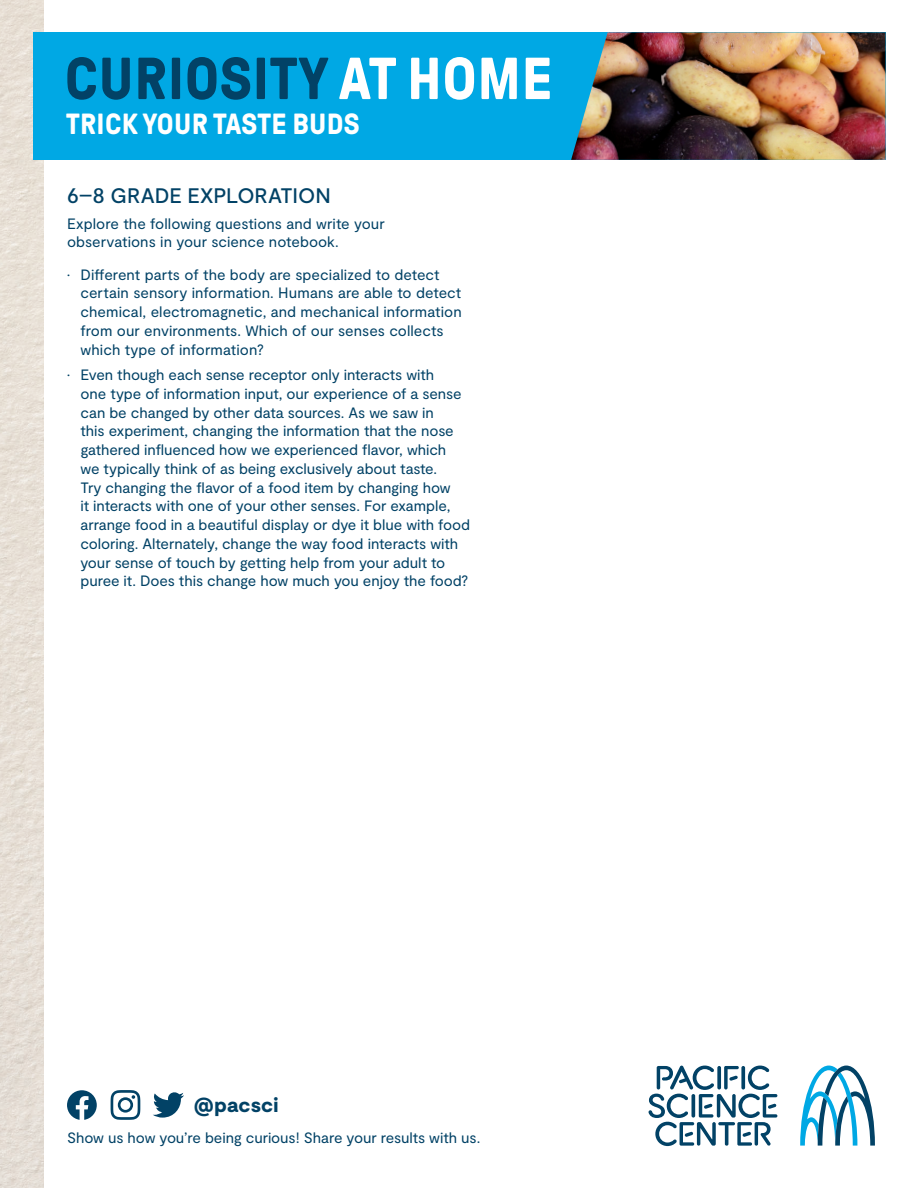
<style>
.page{position:relative;width:918px;height:1188px;background:#fff}
.page>*{position:absolute;margin:0;border:0;box-sizing:border-box;transform-origin:0 0}
.t1{font:700 59.1px "GT Pressura";letter-spacing:.01em;color:#024266}
.t2{font:700 29.1px "GT Pressura";letter-spacing:.01em;color:#fff}
.Heading1{font:500 21px "Moderat";color:#024266}
.t3{font:900 20.4px "Moderat";letter-spacing:.01em;color:#024266}
.Body{font:15px/18.8px "Moderat";letter-spacing:-.005em;color:#024266}
.s1{color:#fff}
</style>
<div class="page">
<img style="left:0;top:0;width:44px;height:1188px">
<svg style="left:800px;top:1066px;width:75px;height:80px"></svg>
<svg style="left:648px;top:1065px;width:129px;height:81px"></svg>
<svg style="left:153px;top:1092px;width:31px;height:26px"></svg>
<svg style="left:111px;top:1090px;width:29px;height:30px"></svg>
<svg style="left:67px;top:1090px;width:30px;height:30px"></svg>
<div style="left:33px;top:32px;width:853px;height:128px;background:#00a8e4"></div>
<img style="left:571px;top:32px;width:315px;height:128px">
<h1 class="t1" style="left:65px;top:47px;width:489px">CURIOSITY <span class="s1">AT HOME</span></h1>
<h2 class="t2" style="left:66px;top:108px;width:295px">TRICK YOUR TASTE BUDS</h2>
<p class="Heading1" style="left:67px;top:184px;width:265px">6–8 GRADE EXPLORATION</p>
<p class="Body" style="left:67px;top:214px;width:319px">Explore the following questions and write your observations in your science notebook.</p>
<p class="Body" style="left:81px;top:265px;width:383px;text-indent:-14px">• Different parts of the body are specialized to detect certain sensory information. Humans are able to detect chemical, electromagnetic, and mechanical information from our environments. Which of our senses collects which type of information?</p>
<p class="Body" style="left:81px;top:366px;width:391px;text-indent:-14px">• Even though each sense receptor only interacts with<br>one type of information input, our experience of a sense can be changed by other data sources. As we saw in<br>this experiment, changing the information that the nose gathered influenced how we experienced flavor, which<br>we typically think of as being exclusively about taste.<br>Try changing the flavor of a food item by changing how<br>it interacts with one of your other senses. For example, arrange food in a beautiful display or dye it blue with food coloring. Alternately, change the way food interacts with your sense of touch by getting help from your adult to puree it. Does this change how much you enjoy the food?</p>
<h3 class="t3" style="left:194px;top:1093px;width:86px">@pacsci</h3>
<p class="Body" style="left:67px;top:1129px;width:415px">Show us how you’re being curious! Share your results with us.</p>
</div>
